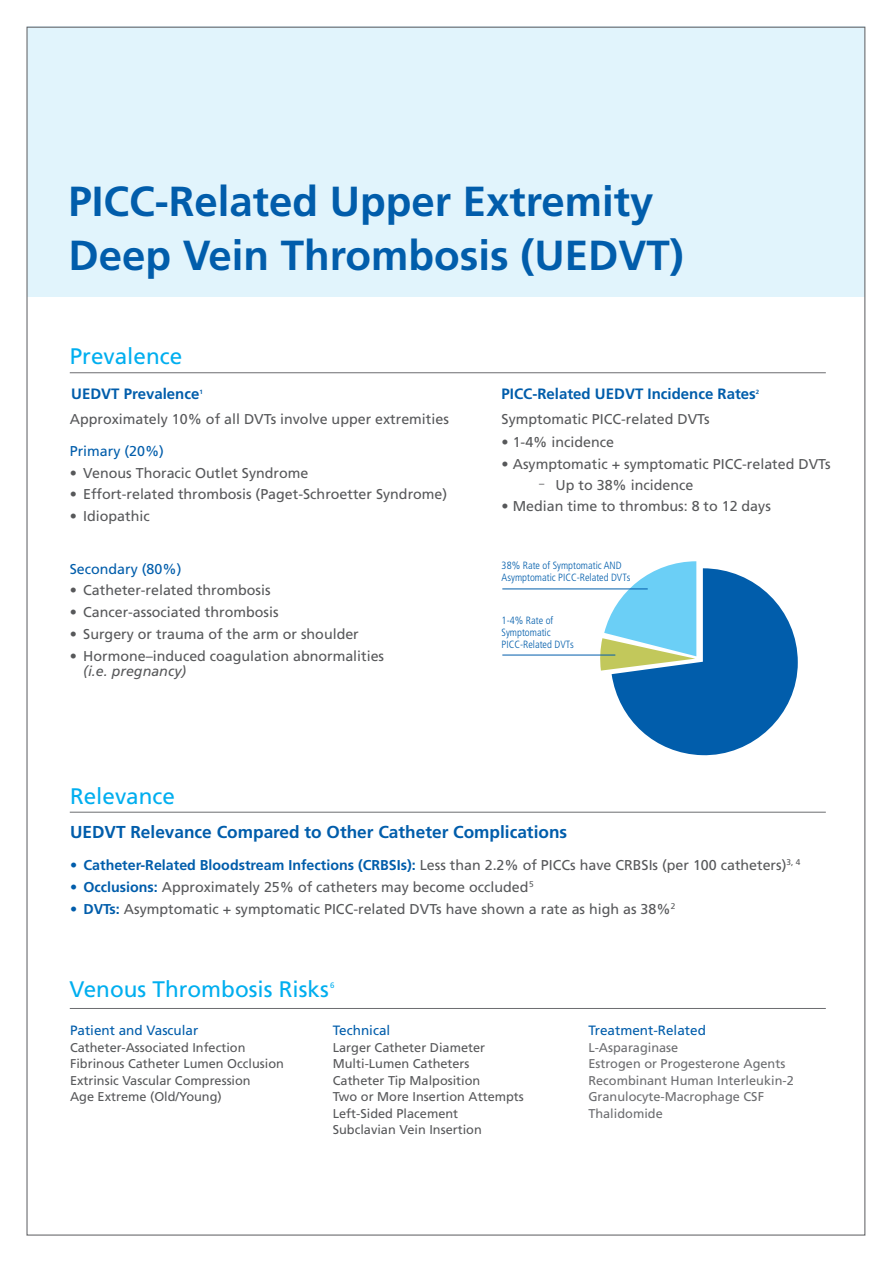
<style>
.page{position:relative;width:893px;height:1263px;background:#fff}
.page>*{position:absolute;margin:0;border:0;box-sizing:border-box;transform-origin:0 0}
.t1{font:700 42px/54px "Frutiger LT Std";color:#015dab}
.t2{font:22.5px "Frutiger LT Std";color:#00aeef}
.t3{font:700 17.25px "Frutiger LT Std";color:#015dab}
.t4{font:700 15px "Frutiger LT Std";color:#015dab}
.t5{font:14.25px "Frutiger LT Std";color:#57585a}
.t6{font:700 14.25px "Frutiger LT Std";color:#015dab}
.t7{font:14.25px "Frutiger LT Std";color:#015dab}
.t8{font:italic 14.25px "Frutiger LT Std";color:#57585a}
.t9{font:13.5px "Frutiger LT Std";color:#015dab}
.t10{font:12.75px/16.5px "Frutiger LT Std";color:#57585a}
.t11{font:12.75px/16.5px "Frutiger LT Std";color:#6c6d70}
.t12{font:300 condensed 10.5px/12px "Frutiger LT Std";color:#015dab}
.t13{font:7.8px "Frutiger LT Std";color:#00aeef}
.t14{font:700 6.15px "Frutiger LT Std";color:#015dab}
.s1{font-weight:400;color:#57585a}
.s2{font-weight:700;color:#015dab}
</style>
<div class="page">
<div style="left:27px;top:27px;width:838px;height:270px;background:#e1f4fc"></div>
<svg style="left:599px;top:561px;width:199px;height:195px"></svg>
<hr style="left:502px;top:588px;width:146px;height:1px;background:#015dab">
<hr style="left:502px;top:655px;width:113px;height:1px;background:#015dab">
<hr style="left:70px;top:372px;width:756px;height:1px;background:#6c6d70">
<hr style="left:70px;top:812px;width:756px;height:1px;background:#6c6d70">
<hr style="left:70px;top:1008px;width:756px;height:1px;background:#6c6d70">
<h1 class="t1" style="left:68px;top:175px;width:617px">PICC-Related Upper Extremity<br>Deep Vein Thrombosis (UEDVT)</h1>
<h2 class="t2" style="left:70px;top:343px;width:114px">Prevalence</h2>
<p class="t4" style="left:71px;top:385px;width:130px">UEDVT Prevalence</p>
<p class="t14" style="left:199px;top:388px;width:5px">1</p>
<p class="t5" style="left:70px;top:411px;width:381px">Approximately 10% of all DVTs involve upper extremities</p>
<p class="t7" style="left:70px;top:442px;width:96px">Primary (20%)</p>
<p class="t5" style="left:70px;top:464px;width:240px">• Venous Thoracic Outlet Syndrome</p>
<p class="t5" style="left:70px;top:486px;width:379px">• Effort-related thrombosis (Paget-Schroetter Syndrome)</p>
<p class="t5" style="left:70px;top:508px;width:81px">• Idiopathic</p>
<p class="t7" style="left:70px;top:560px;width:113px">Secondary (80%)</p>
<p class="t5" style="left:70px;top:582px;width:202px">• Catheter-related thrombosis</p>
<p class="t5" style="left:70px;top:604px;width:210px">• Cancer-associated thrombosis</p>
<p class="t5" style="left:70px;top:625px;width:291px">• Surgery or trauma of the arm or shoulder</p>
<p class="t5" style="left:70px;top:647px;width:316px">• Hormone–induced coagulation abnormalities</p>
<p class="t8" style="left:83px;top:662px;width:104px">(i.e. pregnancy)</p>
<h2 class="t2" style="left:70px;top:783px;width:107px">Relevance</h2>
<p class="t4" style="left:502px;top:385px;width:256px">PICC-Related UEDVT Incidence Rates</p>
<p class="t14" style="left:756px;top:388px;width:5px">2</p>
<p class="t5" style="left:502px;top:411px;width:209px">Symptomatic PICC-related DVTs</p>
<p class="t5" style="left:502px;top:434px;width:114px">• 1-4% incidence</p>
<p class="t5" style="left:502px;top:456px;width:330px">• Asymptomatic + symptomatic PICC-related DVTs</p>
<p class="t5" style="left:539px;top:477px;width:156px"><sup>–</sup> Up to 38% incidence</p>
<p class="t5" style="left:502px;top:498px;width:271px">• Median time to thrombus: 8 to 12 days</p>
<p class="t12" style="left:502px;top:560px;width:130px">38% Rate of Symptomatic AND<br>Asymptomatic PICC-Related DVTs</p>
<p class="t12" style="left:502px;top:614px;width:74px">1-4% Rate of<br>Symptomatic<br>PICC-Related DVTs</p>
<p class="t3" style="left:70px;top:822px;width:499px">UEDVT Relevance Compared to Other Catheter Complications</p>
<p class="t6" style="left:70px;top:857px;width:732px">• Catheter-Related Bloodstream Infections (CRBSIs): <span class="s1">Less than 2.2% of PICCs have CRBSIs (per 100 catheters)</span><sup>3,</sup> <sup>4</sup></p>
<p class="t5" style="left:70px;top:879px;width:465px"><span class="s2">• Occlusions:</span> Approximately 25% of catheters may become occluded<sup>5</sup></p>
<p class="t5" style="left:70px;top:900px;width:607px"><span class="s2">• DVTs:</span> Asymptomatic + symptomatic PICC-related DVTs have shown a rate as high as 38%<sup>2</sup></p>
<h2 class="t2" style="left:70px;top:975px;width:261px">Venous Thrombosis Risks</h2>
<p class="t13" style="left:330px;top:980px;width:6px">6</p>
<p class="t9" style="left:70px;top:1023px;width:130px">Patient and Vascular</p>
<p class="t10" style="left:70px;top:1039px;width:215px">Catheter-Associated Infection<br>Fibrinous Catheter Lumen Occlusion<br>Extrinsic Vascular Compression<br>Age Extreme (Old/Young)</p>
<p class="t9" style="left:333px;top:1023px;width:59px">Technical</p>
<p class="t10" style="left:333px;top:1039px;width:193px">Larger Catheter Diameter<br>Multi-Lumen Catheters<br>Catheter Tip Malposition<br>Two or More Insertion Attempts<br>Left-Sided Placement<br>Subclavian Vein Insertion</p>
<p class="t9" style="left:588px;top:1023px;width:119px">Treatment-Related</p>
<p class="t11" style="left:588px;top:1039px;width:207px">L-Asparaginase<br>Estrogen or Progesterone Agents<br>Recombinant Human Interleukin-2<br>Granulocyte-Macrophage CSF<br>Thalidomide</p>
</div>
